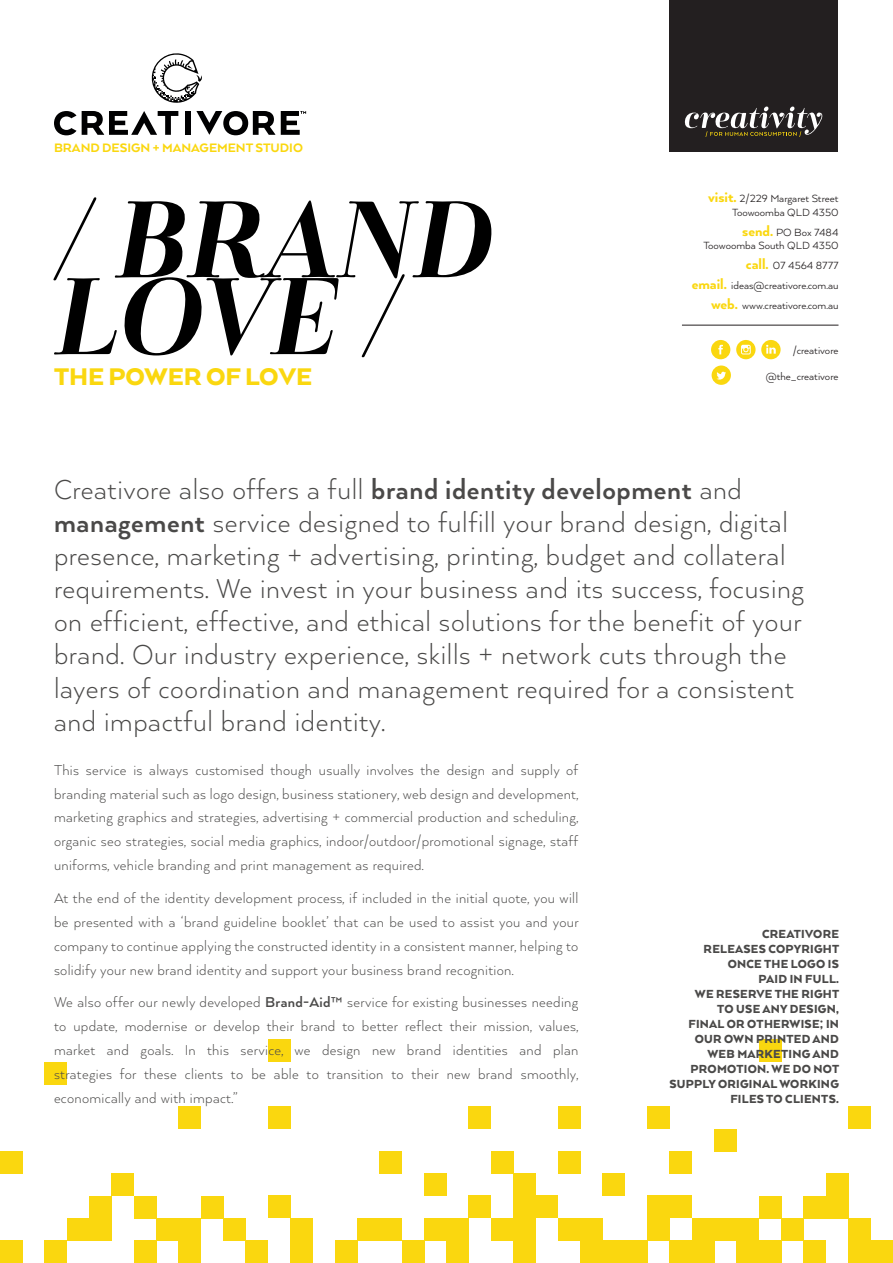
<style>
.page{position:relative;width:893px;height:1263px;background:#fff}
.page>*{position:absolute;margin:0;border:0;box-sizing:border-box;transform-origin:0 0}
.t1{font:108.15px "Cabrito Didone Nor Bol It";color:#000}
.t2{font:300 31.5px/33px "Arquitecta";letter-spacing:.02em;color:#4a4948}
.t3{font:900 27.75px "Arquitecta";color:#fad70f}
.t4{font:300 16.5px/23.9px "Arquitecta";letter-spacing:.02em;color:#4a4948;text-align:justify}
.t5{font:800 14.1px "Arquitecta";color:#fad70f}
.t6{font:900 13.5px/15px "Arquitecta";letter-spacing:.02em;color:#4a4948;text-align:right}
.t7{font:12px/20px "Arquitecta";color:#231f20;text-align:right}
.s1{font-weight:800;font-size:16.2px;color:#fad70f}
.s2{font-weight:700}
</style>
<div class="page">
<div style="left:0;top:1240px;width:22px;height:22px;background:#fad70f"></div>
<div style="left:0;top:1151px;width:22px;height:23px;background:#fad70f"></div>
<div style="left:45px;top:1240px;width:22px;height:22px;background:#fad70f"></div>
<div style="left:45px;top:1062px;width:22px;height:22px;background:#fad70f"></div>
<div style="left:67px;top:1218px;width:22px;height:22px;background:#fad70f"></div>
<div style="left:89px;top:1218px;width:23px;height:23px;background:#fad70f"></div>
<div style="left:89px;top:1196px;width:23px;height:22px;background:#fad70f"></div>
<div style="left:112px;top:1174px;width:22px;height:22px;background:#fad70f"></div>
<div style="left:134px;top:1240px;width:22px;height:22px;background:#fad70f"></div>
<div style="left:134px;top:1196px;width:22px;height:22px;background:#fad70f"></div>
<div style="left:156px;top:1218px;width:23px;height:22px;background:#fad70f"></div>
<div style="left:179px;top:1241px;width:22px;height:22px;background:#fad70f"></div>
<div style="left:179px;top:1218px;width:22px;height:22px;background:#fad70f"></div>
<div style="left:179px;top:1107px;width:22px;height:22px;background:#fad70f"></div>
<div style="left:201px;top:1196px;width:22px;height:22px;background:#fad70f"></div>
<div style="left:223px;top:1218px;width:23px;height:23px;background:#fad70f"></div>
<div style="left:246px;top:1241px;width:22px;height:22px;background:#fad70f"></div>
<div style="left:268px;top:1195px;width:22px;height:23px;background:#fad70f"></div>
<div style="left:268px;top:1107px;width:22px;height:22px;background:#fad70f"></div>
<div style="left:268px;top:1040px;width:22px;height:22px;background:#fad70f"></div>
<div style="left:290px;top:1240px;width:23px;height:22px;background:#fad70f"></div>
<div style="left:290px;top:1218px;width:23px;height:22px;background:#fad70f"></div>
<div style="left:335px;top:1240px;width:22px;height:22px;background:#fad70f"></div>
<div style="left:357px;top:1218px;width:22px;height:22px;background:#fad70f"></div>
<div style="left:379px;top:1218px;width:23px;height:22px;background:#fad70f"></div>
<div style="left:379px;top:1151px;width:23px;height:23px;background:#fad70f"></div>
<div style="left:402px;top:1240px;width:22px;height:22px;background:#fad70f"></div>
<div style="left:424px;top:1218px;width:22px;height:22px;background:#fad70f"></div>
<div style="left:424px;top:1174px;width:22px;height:22px;background:#fad70f"></div>
<div style="left:446px;top:1240px;width:23px;height:22px;background:#fad70f"></div>
<div style="left:446px;top:1218px;width:23px;height:22px;background:#fad70f"></div>
<div style="left:469px;top:1195px;width:22px;height:23px;background:#fad70f"></div>
<div style="left:469px;top:1107px;width:22px;height:22px;background:#fad70f"></div>
<div style="left:491px;top:1218px;width:22px;height:22px;background:#fad70f"></div>
<div style="left:491px;top:1151px;width:22px;height:23px;background:#fad70f"></div>
<div style="left:513px;top:1240px;width:23px;height:22px;background:#fad70f"></div>
<div style="left:513px;top:1218px;width:23px;height:22px;background:#fad70f"></div>
<div style="left:513px;top:1195px;width:23px;height:23px;background:#fad70f"></div>
<div style="left:513px;top:1173px;width:23px;height:22px;background:#fad70f"></div>
<div style="left:536px;top:1195px;width:22px;height:23px;background:#fad70f"></div>
<div style="left:558px;top:1218px;width:22px;height:22px;background:#fad70f"></div>
<div style="left:558px;top:1151px;width:22px;height:23px;background:#fad70f"></div>
<div style="left:558px;top:1107px;width:22px;height:22px;background:#fad70f"></div>
<div style="left:580px;top:1240px;width:23px;height:22px;background:#fad70f"></div>
<div style="left:580px;top:1218px;width:23px;height:22px;background:#fad70f"></div>
<div style="left:603px;top:1240px;width:22px;height:22px;background:#fad70f"></div>
<div style="left:603px;top:1174px;width:22px;height:22px;background:#fad70f"></div>
<div style="left:625px;top:1240px;width:22px;height:22px;background:#fad70f"></div>
<div style="left:647px;top:1218px;width:23px;height:22px;background:#fad70f"></div>
<div style="left:647px;top:1195px;width:23px;height:23px;background:#fad70f"></div>
<div style="left:647px;top:1107px;width:23px;height:22px;background:#fad70f"></div>
<div style="left:670px;top:1240px;width:22px;height:22px;background:#fad70f"></div>
<div style="left:670px;top:1195px;width:22px;height:23px;background:#fad70f"></div>
<div style="left:670px;top:1151px;width:22px;height:23px;background:#fad70f"></div>
<div style="left:692px;top:1240px;width:22px;height:22px;background:#fad70f"></div>
<div style="left:692px;top:1218px;width:22px;height:22px;background:#fad70f"></div>
<div style="left:714px;top:1218px;width:23px;height:22px;background:#fad70f"></div>
<div style="left:737px;top:1240px;width:22px;height:22px;background:#fad70f"></div>
<div style="left:737px;top:1218px;width:22px;height:22px;background:#fad70f"></div>
<div style="left:714px;top:1129px;width:23px;height:22px;background:#fad70f"></div>
<div style="left:759px;top:1240px;width:22px;height:22px;background:#fad70f"></div>
<div style="left:759px;top:1196px;width:22px;height:22px;background:#fad70f"></div>
<div style="left:781px;top:1218px;width:23px;height:23px;background:#fad70f"></div>
<div style="left:759px;top:1040px;width:22px;height:22px;background:#fad70f"></div>
<div style="left:804px;top:1241px;width:22px;height:22px;background:#fad70f"></div>
<div style="left:804px;top:1196px;width:22px;height:22px;background:#fad70f"></div>
<div style="left:826px;top:1196px;width:22px;height:22px;background:#fad70f"></div>
<div style="left:826px;top:1174px;width:22px;height:22px;background:#fad70f"></div>
<div style="left:848px;top:1240px;width:23px;height:22px;background:#fad70f"></div>
<div style="left:848px;top:1218px;width:23px;height:22px;background:#fad70f"></div>
<div style="left:848px;top:1107px;width:23px;height:22px;background:#fad70f"></div>
<div style="left:871px;top:1240px;width:22px;height:22px;background:#fad70f"></div>
<div style="left:712px;top:365px;width:19px;height:20px;background:#fad70f;border-radius:50%"></div>
<svg style="left:716px;top:372px;width:10px;height:8px"></svg>
<div style="left:711px;top:340px;width:19px;height:19px;background:#fad70f;border-radius:50%"></div>
<svg style="left:718px;top:345px;width:5px;height:9px"></svg>
<div style="left:761px;top:340px;width:20px;height:19px;background:#fad70f;border-radius:50%"></div>
<svg style="left:766px;top:345px;width:10px;height:9px"></svg>
<svg style="left:736px;top:340px;width:19px;height:19px"></svg>
<svg style="left:741px;top:345px;width:10px;height:9px"></svg>
<div style="left:185px;top:111px;width:6px;height:24px;background:#000001"></div>
<svg style="left:196px;top:111px;width:79px;height:24px"></svg>
<svg style="left:54px;top:111px;width:124px;height:24px"></svg>
<svg style="left:281px;top:111px;width:25px;height:24px"></svg>
<svg style="left:151px;top:53px;width:51px;height:50px"></svg>
<hr style="left:682px;top:325px;width:156px;height:1px;background:#231f20">
<div style="left:669px;top:0;width:168px;height:152px;background:#231f20"></div>
<svg style="left:684px;top:107px;width:139px;height:30px"></svg>
<p class="t5" style="left:54px;top:139px;width:250px">BRAND DESIGN + MANAGEMENT STUDIO</p>
<p class="t1" style="left:54px;top:175px;width:440px">/ BRAND</p>
<p class="t1" style="left:54px;top:252px;width:346px">LOVE /</p>
<p class="t3" style="left:54px;top:359px;width:260px">THE POWER OF LOVE</p>
<p class="t7" style="left:708px;top:188px;width:132px"><span class="s1">visit.</span> 2/229 Margaret Street</p>
<p class="t7" style="left:732px;top:202px;width:108px">Toowoomba QLD 4350 <span class="s1">send.</span> PO Box 7484</p>
<p class="t7" style="left:703px;top:235px;width:137px">Toowoomba South QLD 4350</p>
<p class="t7" style="left:746px;top:255px;width:94px"><span class="s1">call.</span> 07 4564 8777</p>
<p class="t7" style="left:692px;top:275px;width:148px"><span class="s1">email.</span> ideas@creativore.com.au</p>
<p class="t7" style="left:711px;top:295px;width:129px"><span class="s1">web.</span> www.creativore.com.au</p>
<p class="t7" style="left:793px;top:340px;width:47px">/creativore</p>
<p class="t7" style="left:766px;top:366px;width:74px">@the_creativore</p>
<p class="t2" style="left:54px;top:472px;width:751px">Creativore also offers a full <span class="s2">brand identity development</span> and <span class="s2">management</span> service designed to fulfill your brand design, digital presence, marketing + advertising, printing, budget and collateral requirements. We invest in your business and its success, focusing on efficient, effective, and ethical solutions for the benefit of your brand. Our industry experience, skills + network cuts through the layers of coordination and management required for a consistent and impactful brand identity.</p>
<p class="t4" style="left:54px;top:757px;width:526px">This service is always customised though usually involves the design and supply of branding material such as logo design, business stationery, web design and development, marketing graphics and strategies, advertising + commercial production and scheduling, organic seo strategies, social media graphics, indoor/outdoor/promotional signage, staff uniforms, vehicle branding and print management as required.</p>
<p class="t4" style="left:54px;top:885px;width:526px">At the end of the identity development process, if included in the initial quote, you will be presented with a ‘brand guideline booklet’ that can be used to assist you and your company to continue applying the constructed identity in a consistent manner, helping to solidify your new brand identity and support your business brand recognition.</p>
<p class="t4" style="left:54px;top:989px;width:526px">We also offer our newly developed <span class="s2">Brand-Aid™</span> service for existing businesses needing to update, modernise or develop their brand to better reflect their mission, values, market and goals. In this service, we design new brand identities and plan strategies for these clients to be able to transition to their new brand smoothly, economically and with impact.”</p>
<p class="t6" style="left:669px;top:926px;width:171px">CREATIVORE<br>RELEASES COPYRIGHT<br>ONCE THE LOGO IS<br>PAID IN FULL.<br>WE RESERVE THE RIGHT<br>TO USE ANY DESIGN,<br>FINAL OR OTHERWISE; IN<br>OUR OWN PRINTED AND<br>WEB MARKETING AND<br>PROMOTION. WE DO NOT<br>SUPPLY ORIGINAL WORKING<br>FILES TO CLIENTS.</p>
</div>
